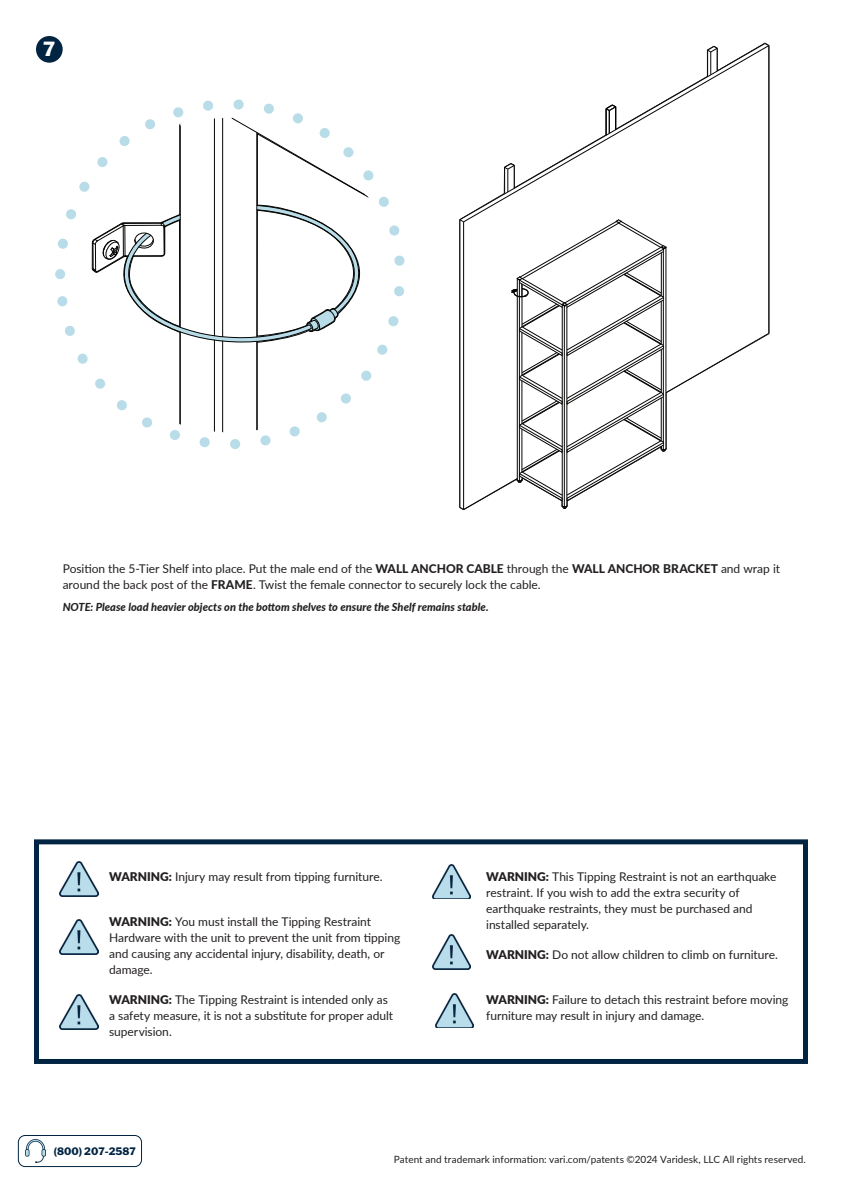
<style>
.page{position:relative;width:842px;height:1191px;background:#fff}
.page>*{position:absolute;margin:0;border:0;box-sizing:border-box;transform-origin:0 0}
.t1{font:800 19.3px "Libre Franklin";color:#fff}
.t2{font:12px/16px "Lato";letter-spacing:-.005em;color:#231f20}
.t3{font:italic 800 11px "Lato";color:#231f20}
.t4{font:800 10.2px "Libre Franklin";color:#002442}
.t5{font:10px "Lato";letter-spacing:.005em;color:#231f20}
.s1{font-weight:800}
.s2{font-weight:900}
</style>
<div class="page">
<svg style="left:459px;top:43px;width:310px;height:467px"></svg>
<hr style="left:222px;top:118px;width:1px;height:219px;background:#040503">
<hr style="left:214px;top:119px;width:1px;height:217px;background:#040503">
<hr style="left:256px;top:132px;width:1px;height:205px;background:#040503">
<hr style="left:180px;top:126px;width:1px;height:201px;background:#040503">
<svg style="left:92px;top:205px;width:269px;height:143px"></svg>
<svg style="left:97px;top:116px;width:138px;height:78px"></svg>
<div style="left:55px;top:99px;width:350px;height:350px;border:10px dashed #b8dce8;border-radius:50%"></div>
<div style="left:36px;top:36px;width:27px;height:27px;background:#002442;border-radius:50%"></div>
<div style="left:18px;top:1135px;width:124px;height:32px;border:1px solid #002442;border-radius:7px"></div>
<img style="left:25px;top:1139px;width:20px;height:23px">
<img style="left:60px;top:861px;width:38px;height:35px">
<img style="left:432px;top:864px;width:39px;height:35px">
<img style="left:60px;top:919px;width:38px;height:35px">
<img style="left:432px;top:935px;width:39px;height:34px">
<img style="left:60px;top:994px;width:38px;height:35px">
<img style="left:435px;top:993px;width:38px;height:35px">
<div style="left:34px;top:839px;width:774px;height:225px;border:5px solid #002442"></div>
<h1 class="t1" style="left:43px;top:38px;width:14px">7</h1>
<p class="t2" style="left:63px;top:559px;width:719px">Position the 5-Tier Shelf into place. Put the male end of the <span class="s1">WALL ANCHOR CABLE</span> through the <span class="s1">WALL ANCHOR BRACKET</span> and wrap it around the back post of the <span class="s1">FRAME</span>. Twist the female connector to securely lock the cable.</p>
<p class="t3" style="left:63px;top:598px;width:427px">NOTE: Please load heavier objects on the bottom shelves to ensure the Shelf remains stable.</p>
<p class="t2" style="left:109px;top:868px;width:275px"><span class="s2">WARNING:</span> Injury may result from tipping furniture.</p>
<p class="t2" style="left:109px;top:912px;width:293px"><span class="s2">WARNING:</span> You must install the Tipping Restraint Hardware with the unit to prevent the unit from tipping and causing any accidental injury, disability, death, or damage.</p>
<p class="t2" style="left:109px;top:991px;width:285px"><span class="s2">WARNING:</span> The Tipping Restraint is intended only as a safety measure, it is not a substitute for proper adult supervision.</p>
<p class="t2" style="left:486px;top:868px;width:292px"><span class="s2">WARNING:</span> This Tipping Restraint is not an earthquake restraint. If you wish to add the extra security of earthquake restraints, they must be purchased and installed separately.</p>
<p class="t2" style="left:486px;top:946px;width:293px"><span class="s2">WARNING:</span> Do not allow children to climb on furniture.</p>
<p class="t2" style="left:486px;top:991px;width:304px"><span class="s2">WARNING:</span> Failure to detach this restraint before moving furniture may result in injury and damage.</p>
<p class="t4" style="left:54px;top:1145px;width:84px">(800) 207-2587</p>
<p class="t5" style="left:394px;top:1152px;width:414px">Patent and trademark information: vari.com/patents ©2024 Varidesk, LLC All rights reserved.</p>
</div>
